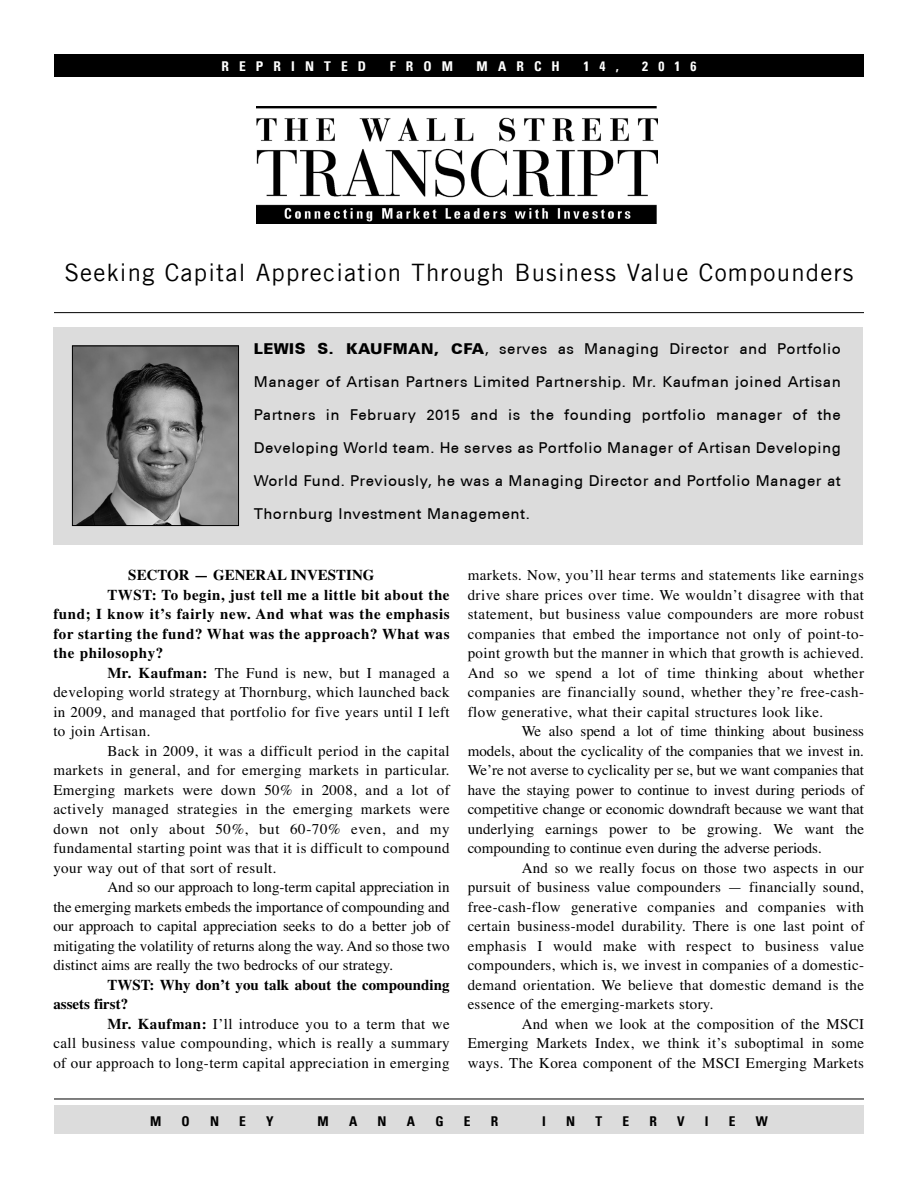
<style>
.page{position:relative;width:918px;height:1188px;background:#fff}
.page>*{position:absolute;margin:0;border:0;box-sizing:border-box;transform-origin:0 0}
.Industry{font:24px "Trade Gothic LT";letter-spacing:.05em;color:#000}
.Body_Text{font:15px/19.5px "Times";letter-spacing:.02em;color:#000;text-align:justify}
.Biography_1{font:500 15px "Univers CE";letter-spacing:.03em;color:#000}
.Body_Text-2{font:700 15px/19.5px "Times";color:#000;text-align:justify}
.t1{font:700 condensed 13.5px "Univers LT";letter-spacing:.75em;color:#fff}
.t2{font:700 condensed 13.5px "Univers LT";color:#000}
.s1{font-weight:900}
.s2{font-weight:700}
</style>
<div class="page">
<div style="left:53px;top:327px;width:810px;height:217px;background:#dcdcdc"></div>
<hr style="left:54px;top:312px;width:810px;height:1px;background:#000">
<div style="left:54px;top:1105px;width:810px;height:29px;background:#dcdcdc"></div>
<hr style="left:54px;top:1099px;width:810px;height:1px;background:#000">
<div style="left:54px;top:54px;width:810px;height:22px;background:#000"></div>
<img style="left:257px;top:106px;width:401px;height:118px">
<img style="left:74px;top:348px;width:163px;height:176px">
<div style="left:72px;top:346px;width:167px;height:180px;border:1px solid #000"></div>
<p class="t1" style="left:221px;top:58px;width:146px">REPRINTED</p>
<p class="t1" style="left:390px;top:58px;width:65px">FROM</p>
<p class="t1" style="left:477px;top:58px;width:85px">MARCH</p>
<p class="t1" style="left:583px;top:58px;width:37px">14,</p>
<p class="t1" style="left:642px;top:58px;width:56px">2016</p>
<p class="Industry" style="left:64px;top:257px;width:791px">Seeking Capital Appreciation Through Business Value Compounders</p>
<p class="Biography_1" style="left:254px;top:340px;width:589px"><span class="s1">LEWIS S. KAUFMAN, CFA</span>, serves as Managing Director and Portfolio</p>
<p class="Biography_1" style="left:254px;top:373px;width:589px">Manager of Artisan Partners Limited Partnership. Mr. Kaufman joined Artisan</p>
<p class="Biography_1" style="left:254px;top:406px;width:589px">Partners in February 2015 and is the founding portfolio manager of the</p>
<p class="Biography_1" style="left:254px;top:439px;width:589px">Developing World team. He serves as Portfolio Manager of Artisan Developing</p>
<p class="Biography_1" style="left:254px;top:472px;width:589px">World Fund. Previously, he was a Managing Director and Portfolio Manager at</p>
<p class="Biography_1" style="left:254px;top:505px;width:278px">Thornburg Investment Management.</p>
<p class="Body_Text-2" style="left:128px;top:566px;width:248px">SECTOR — GENERAL INVESTING</p>
<p class="Body_Text-2" style="left:53px;top:585px;width:398px;text-indent:54px">TWST: To begin, just tell me a little bit about the fund; I know it’s fairly new. And what was the emphasis for starting the fund? What was the approach? What was the philosophy?</p>
<p class="Body_Text" style="left:53px;top:664px;width:398px;text-indent:54px"><span class="s2">Mr. Kaufman:</span> The Fund is new, but I managed a developing world strategy at Thornburg, which launched back in 2009, and managed that portfolio for five years until I left to join Artisan.</p>
<p class="Body_Text" style="left:53px;top:742px;width:398px;text-indent:54px">Back in 2009, it was a difficult period in the capital markets in general, and for emerging markets in particular.<br>Emerging markets were down 50% in 2008, and a lot of actively managed strategies in the emerging markets were down not only about 50%, but 60-70% even, and my fundamental starting point was that it is difficult to compound your way out of that sort of result.</p>
<p class="Body_Text" style="left:53px;top:878px;width:398px;text-indent:54px">And so our approach to long-term capital appreciation in the emerging markets embeds the importance of compounding and our approach to capital appreciation seeks to do a better job of mitigating the volatility of returns along the way. And so those two distinct aims are really the two bedrocks of our strategy.</p>
<p class="Body_Text-2" style="left:53px;top:975px;width:398px;text-indent:54px">TWST: Why don’t you talk about the compounding assets first?</p>
<p class="Body_Text" style="left:53px;top:1015px;width:398px;text-indent:54px"><span class="s2">Mr. Kaufman:</span> I’ll introduce you to a term that we call business value compounding, which is really a summary of our approach to long-term capital appreciation in emerging</p>
<p class="Body_Text" style="left:468px;top:566px;width:398px">markets. Now, you’ll hear terms and statements like earnings drive share prices over time. We wouldn’t disagree with that statement, but business value compounders are more robust companies that embed the importance not only of point-to&shy;point growth but the manner in which that growth is achieved.<br>And so we spend a lot of time thinking about whether companies are financially sound, whether they’re free-cash&shy;flow generative, what their capital structures look like.</p>
<p class="Body_Text" style="left:468px;top:722px;width:398px;text-indent:54px">We also spend a lot of time thinking about business models, about the cyclicality of the companies that we invest in.<br>We’re not averse to cyclicality per se, but we want companies that have the staying power to continue to invest during periods of competitive change or economic downdraft because we want that underlying earnings power to be growing. We want the compounding to continue even during the adverse periods.</p>
<p class="Body_Text" style="left:468px;top:859px;width:398px;text-indent:54px">And so we really focus on those two aspects in our pursuit of business value compounders — financially sound, free-cash-flow generative companies and companies with certain business-model durability. There is one last point of emphasis I would make with respect to business value compounders, which is, we invest in companies of a domestic&shy;demand orientation. We believe that domestic demand is the essence of the emerging-markets story.</p>
<p class="Body_Text" style="left:468px;top:1015px;width:398px;text-indent:54px">And when we look at the composition of the MSCI Emerging Markets Index, we think it’s suboptimal in some ways. The Korea component of the MSCI Emerging Markets</p>
<p class="t2" style="left:150px;top:1113px;width:13px">M</p>
<p class="t2" style="left:182px;top:1113px;width:10px">O</p>
<p class="t2" style="left:210px;top:1113px;width:11px">N</p>
<p class="t2" style="left:239px;top:1113px;width:8px">E</p>
<p class="t2" style="left:266px;top:1113px;width:9px">Y</p>
<p class="t2" style="left:318px;top:1113px;width:13px">M</p>
<p class="t2" style="left:349px;top:1113px;width:10px">A</p>
<p class="t2" style="left:378px;top:1113px;width:11px">N</p>
<p class="t2" style="left:407px;top:1113px;width:10px">A</p>
<p class="t2" style="left:435px;top:1113px;width:10px">G</p>
<p class="t2" style="left:464px;top:1113px;width:8px">E</p>
<p class="t2" style="left:491px;top:1113px;width:9px">R</p>
<p class="t2" style="left:542px;top:1113px;width:5px">I</p>
<p class="t2" style="left:566px;top:1113px;width:11px">N</p>
<p class="t2" style="left:595px;top:1113px;width:8px">T</p>
<p class="t2" style="left:622px;top:1113px;width:8px">E</p>
<p class="t2" style="left:649px;top:1113px;width:9px">R</p>
<p class="t2" style="left:677px;top:1113px;width:9px">V</p>
<p class="t2" style="left:705px;top:1113px;width:5px">I</p>
<p class="t2" style="left:729px;top:1113px;width:8px">E</p>
<p class="t2" style="left:756px;top:1113px;width:14px">W</p>
</div>
